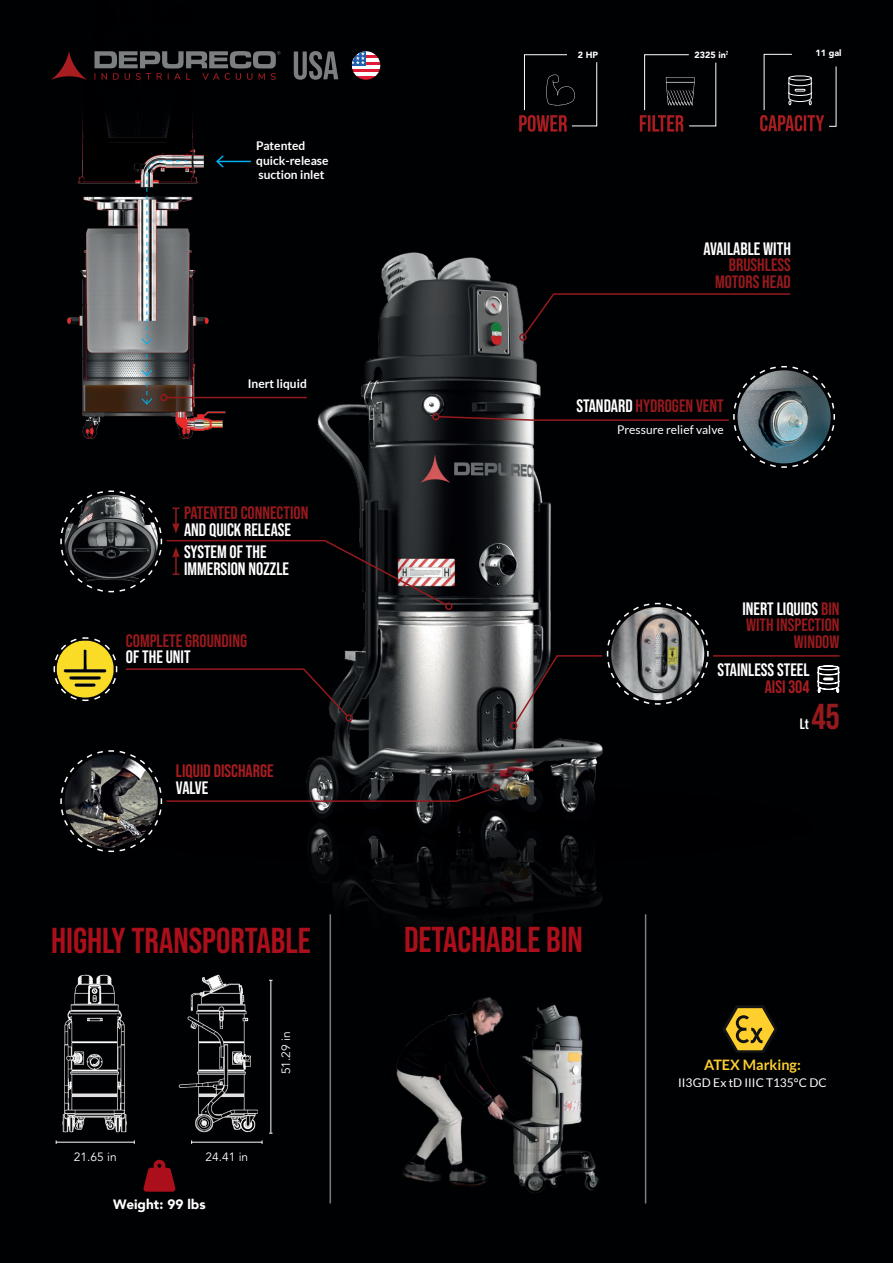
<style>
.page{position:relative;width:893px;height:1263px;background:#000103}
.page>*{position:absolute;margin:0;border:0;box-sizing:border-box;transform-origin:0 0}
.t1{font:700 36px "Bebas Neue Pro";color:#ab0f1b}
.t2{font:700 36px "Bebas Neue Pro";color:#961a1d}
.t3{font:700 18px/16.5px "Bebas Neue Pro";color:#961a1d;text-align:right}
.t4{font:700 18px/22.5px "Bebas Neue Pro";color:#fff}
.t5{font:700 18px "Bebas Neue Pro";color:#a81d21}
.t6{font:700 15px "Bebas Neue Pro";color:#fff}
.t7{font:700 14.4px "Lato";color:#fcce33}
.t8{font:900 13.5px "Avenir";color:#fff}
.t9{font:700 12px/14.4px "Lato";color:#fff}
.t10{font:12px "Lato";color:#fff}
.t11{font:12px "Avenir";color:#fff}
.t12{font:900 9px "Avenir";color:#fff}
.s1{font-family:"Bebas Neue";font-weight:700}
.s2{color:#fff}
</style>
<div class="page">
<img style="left:77px;top:114px;width:162px;height:102px">
<svg style="left:140px;top:160px;width:48px;height:56px"></svg>
<img style="left:67px;top:216px;width:580px;height:824px">
<svg style="left:143px;top:1160px;width:33px;height:32px"></svg>
<div style="left:644px;top:54px;width:72px;height:72px;border:1px solid #fff"></div>
<div style="left:524px;top:54px;width:73px;height:72px;border:1px solid #fff"></div>
<svg style="left:546px;top:74px;width:29px;height:32px"></svg>
<svg style="left:666px;top:77px;width:28px;height:28px"></svg>
<div style="left:689px;top:46px;width:38px;height:17px;background:#000103"></div>
<div style="left:567px;top:46px;width:40px;height:16px;background:#000103"></div>
<div style="left:514px;top:110px;width:58px;height:27px;background:#000103"></div>
<svg style="left:519px;top:115px;width:48px;height:17px"></svg>
<div style="left:635px;top:110px;width:54px;height:27px;background:#000103"></div>
<svg style="left:640px;top:115px;width:44px;height:17px"></svg>
<svg style="left:760px;top:115px;width:64px;height:16px"></svg>
<hr style="left:192px;top:1142px;width:70px;height:1px;background:#fff">
<hr style="left:56px;top:1142px;width:78px;height:1px;background:#fff">
<hr style="left:270px;top:980px;width:1px;height:153px;background:#fff">
<svg style="left:94px;top:51px;width:186px;height:29px"></svg>
<svg style="left:51px;top:51px;width:36px;height:29px"></svg>
<svg style="left:294px;top:51px;width:44px;height:29px"></svg>
<svg style="left:366px;top:51px;width:10px;height:4px"></svg>
<hr style="left:352px;top:55px;width:28px;height:3px;background:#de1d35">
<hr style="left:352px;top:58px;width:28px;height:4px;background:#fff">
<hr style="left:352px;top:62px;width:28px;height:3px;background:#de1d35">
<hr style="left:352px;top:65px;width:28px;height:4px;background:#fff">
<svg style="left:352px;top:69px;width:28px;height:4px"></svg>
<hr style="left:352px;top:73px;width:28px;height:3px;background:#fff">
<svg style="left:356px;top:76px;width:20px;height:4px"></svg>
<svg style="left:352px;top:51px;width:14px;height:14px"></svg>
<svg style="left:352px;top:52px;width:13px;height:12px"></svg>
<div style="left:788px;top:76px;width:24px;height:4px;border:1px solid #fff;border-radius:50%"></div>
<svg style="left:788px;top:78px;width:24px;height:27px"></svg>
<hr style="left:330px;top:914px;width:1px;height:289px;background:#7c7f80">
<svg style="left:723px;top:1005px;width:54px;height:48px"></svg>
<hr style="left:645px;top:914px;width:1px;height:289px;background:#7c7f80">
<img style="left:62px;top:965px;width:195px;height:168px">
<img style="left:372px;top:988px;width:257px;height:205px">
<svg style="left:124px;top:668px;width:225px;height:50px"></svg>
<div style="left:345px;top:714px;width:8px;height:8px;border:2px solid #961a1d;border-radius:50%"></div>
<svg style="left:523px;top:293px;width:268px;height:44px"></svg>
<div style="left:519px;top:333px;width:8px;height:8px;border:2px solid #961a1d;border-radius:50%"></div>
<div style="left:432px;top:413px;width:8px;height:7px;border:2px solid #961a1d;border-radius:50%"></div>
<svg style="left:437px;top:365px;width:398px;height:103px"></svg>
<img style="left:737px;top:370px;width:94px;height:93px;border-radius:47px">
<div style="left:445px;top:602px;width:8px;height:8px;border:2px solid #961a1d;border-radius:50%"></div>
<svg style="left:60px;top:490px;width:388px;height:117px"></svg>
<img style="left:65px;top:495px;width:93px;height:93px;border-radius:47px">
<svg style="left:53px;top:636px;width:65px;height:66px"></svg>
<img style="left:57px;top:640px;width:57px;height:58px;border-radius:29px">
<div style="left:510px;top:722px;width:7px;height:7px;border:2px solid #961a1d;border-radius:50%"></div>
<svg style="left:513px;top:602px;width:327px;height:123px"></svg>
<div style="left:492px;top:784px;width:7px;height:7px;border:2px solid #961a1d;border-radius:50%"></div>
<div style="left:56px;top:746px;width:111px;height:110px;background:#000103;border-radius:50%"></div>
<svg style="left:60px;top:749px;width:435px;height:104px"></svg>
<img style="left:65px;top:754px;width:93px;height:94px;border-radius:47px">
<hr style="left:217px;top:161px;width:34px;height:1px;background:#00aeef">
<svg style="left:215px;top:154px;width:10px;height:15px"></svg>
<hr style="left:167px;top:397px;width:140px;height:1px;background:#961a1d">
<div style="left:160px;top:394px;width:8px;height:7px;border:2px solid #961a1d;border-radius:50%"></div>
<p class="t9" style="left:256px;top:139px;width:74px">Patented quick-release suction inlet</p>
<p class="t9" style="left:248px;top:377px;width:61px">Inert liquid</p>
<p class="t3" style="left:184px;top:505px;width:126px">PATENTED CONNECTION</p>
<p class="t4" style="left:184px;top:518px;width:108px">AND QUICK RELEASE<br>SYSTEM OF THE</p>
<p class="t4" style="left:184px;top:557px;width:106px">IMMERSION NOZZLE</p>
<p class="t3" style="left:126px;top:632px;width:123px">COMPLETE GROUNDING</p>
<p class="t4" style="left:126px;top:646px;width:66px">OF THE UNIT</p>
<p class="t5" style="left:176px;top:761px;width:99px">LIQUID DISCHARGE</p>
<p class="t4" style="left:176px;top:776px;width:34px">VALVE</p>
<h1 class="t1" style="left:51px;top:920px;width:261px">HIGHLY TRANSPORTABLE</h1>
<p class="t11" style="left:74px;top:1149px;width:44px">21.65 in</p>
<p class="t11" style="left:205px;top:1149px;width:44px">24.41 in</p>
<p class="t8" style="left:113px;top:1193px;width:94px">Weight: 99 lbs</p>
<p class="t11" style="left:279px;top:1074px;width:44px;rotate:-90deg">51.29 in</p>
<p class="t12" style="left:578px;top:47px;width:22px">2 HP</p>
<p class="t12" style="left:694px;top:47px;width:36px">2325 in<span class="s1">²</span></p>
<p class="t12" style="left:815px;top:45px;width:28px">11 gal</p>
<p class="t4" style="left:703px;top:237px;width:89px">AVAILABLE WITH</p>
<p class="t3" style="left:715px;top:256px;width:77px">BRUSHLESS<br>MOTORS HEAD</p>
<p class="t3" style="left:576px;top:397px;width:149px"><span class="s2">STANDARD</span> HYDROGEN VENT</p>
<p class="t10" style="left:617px;top:423px;width:108px">Pressure relief valve</p>
<h1 class="t1" style="left:404px;top:918px;width:180px">DETACHABLE BIN</h1>
<p class="t3" style="left:742px;top:600px;width:99px"><span class="s2">INERT LIQUIDS</span> BIN<br>WITH INSPECTION<br>WINDOW</p>
<p class="t4" style="left:718px;top:658px;width:93px">STAINLESS STEEL</p>
<p class="t5" style="left:765px;top:676px;width:46px">AISI 304</p>
<p class="t6" style="left:800px;top:715px;width:11px">Lt</p>
<h1 class="t2" style="left:811px;top:696px;width:30px">45</h1>
<p class="t7" style="left:704px;top:1056px;width:98px">ATEX Marking:</p>
<p class="t10" style="left:678px;top:1076px;width:150px">II3GD Ex tD IIIC T135°C DC</p>
</div>
